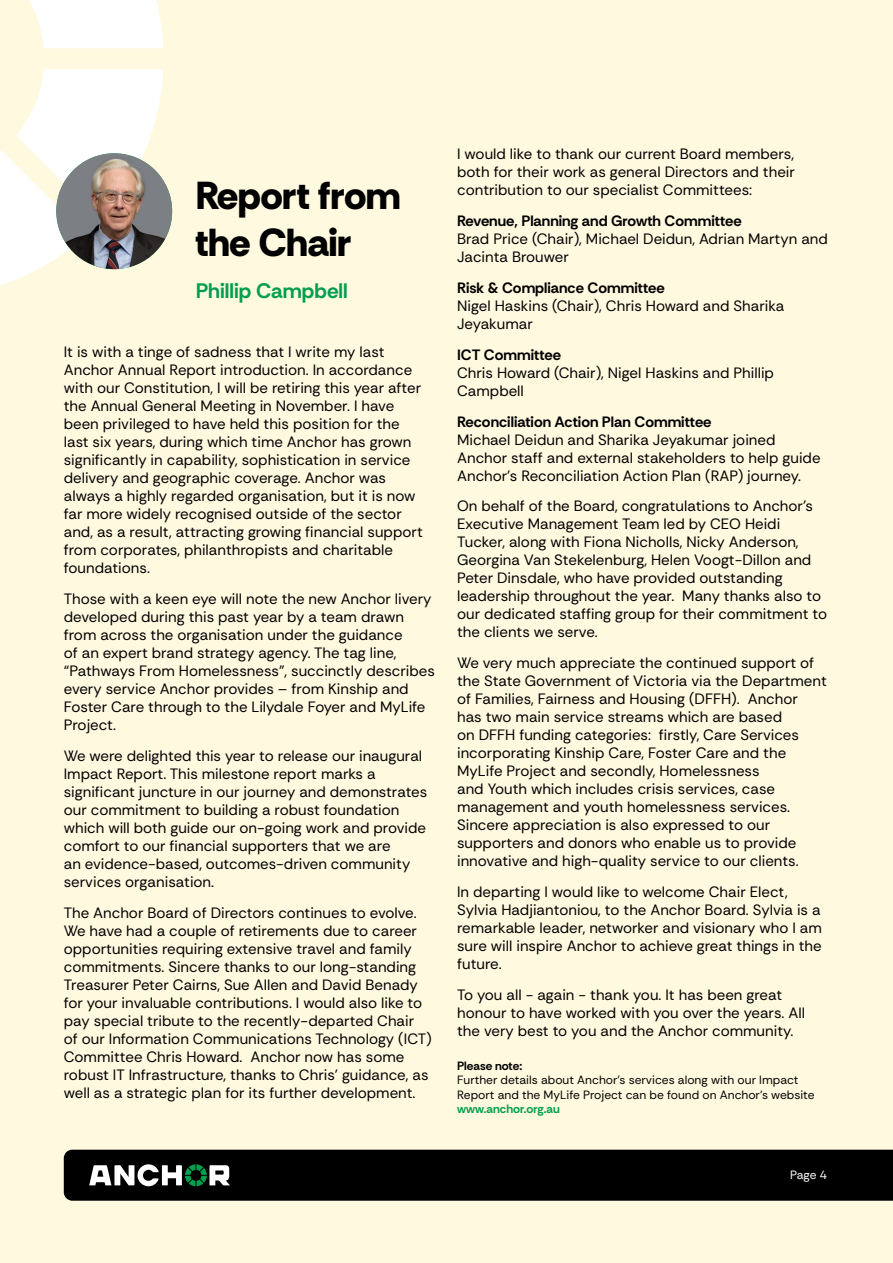
<style>
.page{position:relative;width:893px;height:1263px;background:#fff9e0}
.page>*{position:absolute;margin:0;border:0;box-sizing:border-box;transform-origin:0 0}
.t1{font:800 39px/46.8px "Rethink Sans";color:#000}
.t2{font:700 21px "Rethink Sans";color:#009f4f}
.t3{font:15px/18px "Rethink Sans";color:#000}
.t4{font:700 15px "Rethink Sans";color:#000}
.t5{font:12px/14.4px "Rethink Sans";color:#000}
.t6{font:700 12px "Rethink Sans";color:#009f4f}
.t7{font:700 12px "Rethink Sans";letter-spacing:-.005em;color:#000}
.t8{font:12px "Rethink Sans";color:#fff}
</style>
<div class="page">
<div style="left:64px;top:1150px;width:829px;height:51px;background:#000"></div>
<svg style="left:29px;top:0;width:134px;height:48px"></svg>
<svg style="left:0;top:69px;width:163px;height:217px"></svg>
<img style="left:56px;top:153px;width:116px;height:116px;border-radius:58px">
<h1 class="t1" style="left:196px;top:172px;width:206px">Report from the Chair</h1>
<h2 class="t2" style="left:196px;top:277px;width:154px">Phillip Campbell</h2>
<p class="t3" style="left:64px;top:343px;width:360px">It is with a tinge of sadness that I write my last Anchor Annual Report introduction. In accordance with our Constitution, I will be retiring this year after the Annual General Meeting in November. I have been privileged to have held this position for the last six years, during which time Anchor has grown significantly in capability, sophistication in service delivery and geographic coverage. Anchor was always a highly regarded organisation, but it is now far more widely recognised outside of the sector and, as a result, attracting growing financial support from corporates, philanthropists and charitable foundations.</p>
<p class="t3" style="left:64px;top:590px;width:373px">Those with a keen eye will note the new Anchor livery developed during this past year by a team drawn from across the organisation under the guidance<br>of an expert brand strategy agency. The tag line, “Pathways From Homelessness”, succinctly describes every service Anchor provides – from Kinship and Foster Care through to the Lilydale Foyer and MyLife Project.</p>
<p class="t3" style="left:64px;top:746px;width:365px">We were delighted this year to release our inaugural Impact Report. This milestone report marks a significant juncture in our journey and demonstrates our commitment to building a robust foundation which will both guide our on-going work and provide comfort to our financial supporters that we are<br>an evidence-based, outcomes-driven community services organisation.</p>
<p class="t3" style="left:64px;top:903px;width:370px">The Anchor Board of Directors continues to evolve.<br>We have had a couple of retirements due to career opportunities requiring extensive travel and family commitments. Sincere thanks to our long-standing Treasurer Peter Cairns, Sue Allen and David Benady for your invaluable contributions. I would also like to pay special tribute to the recently-departed Chair of our Information Communications Technology (ICT)<br>Committee Chris Howard. Anchor now has some robust IT Infrastructure, thanks to Chris’ guidance, as well as a strategic plan for its further development.</p>
<p class="t3" style="left:457px;top:145px;width:339px;text-align:justify">I would like to thank our current Board members, both for their work as general Directors and their contribution to our specialist Committees:</p>
<p class="t4" style="left:457px;top:212px;width:286px">Revenue, Planning and Growth Committee</p>
<p class="t3" style="left:457px;top:230px;width:372px">Brad Price (Chair), Michael Deidun, Adrian Martyn and<br>Jacinta Brouwer</p>
<p class="t4" style="left:457px;top:278px;width:209px">Risk &amp; Compliance Committee</p>
<p class="t3" style="left:457px;top:297px;width:329px">Nigel Haskins (Chair), Chris Howard and Sharika<br>Jeyakumar</p>
<p class="t4" style="left:457px;top:345px;width:105px">ICT Committee</p>
<p class="t3" style="left:457px;top:363px;width:318px">Chris Howard (Chair), Nigel Haskins and Phillip<br>Campbell</p>
<p class="t4" style="left:457px;top:412px;width:256px">Reconciliation Action Plan Committee</p>
<p class="t3" style="left:457px;top:430px;width:365px">Michael Deidun and Sharika Jeyakumar joined<br>Anchor staff and external stakeholders to help guide<br>Anchor’s Reconciliation Action Plan (RAP) journey.</p>
<p class="t3" style="left:457px;top:497px;width:372px">On behalf of the Board, congratulations to Anchor’s Executive Management Team led by CEO Heidi Tucker, along with Fiona Nicholls, Nicky Anderson, Georgina Van Stekelenburg, Helen Voogt-Dillon and Peter Dinsdale, who have provided outstanding leadership throughout the year. Many thanks also to our dedicated staffing group for their commitment to the clients we serve.</p>
<p class="t3" style="left:457px;top:654px;width:371px">We very much appreciate the continued support of the State Government of Victoria via the Department of Families, Fairness and Housing (DFFH). Anchor<br>has two main service streams which are based<br>on DFFH funding categories: firstly, Care Services incorporating Kinship Care, Foster Care and the MyLife Project and secondly, Homelessness<br>and Youth which includes crisis services, case management and youth homelessness services.<br>Sincere appreciation is also expressed to our supporters and donors who enable us to provide innovative and high-quality service to our clients.</p>
<p class="t3" style="left:457px;top:882px;width:366px">In departing I would like to welcome Chair Elect, Sylvia Hadjiantoniou, to the Anchor Board. Sylvia is a remarkable leader, networker and visionary who I am sure will inspire Anchor to achieve great things in the future.</p>
<p class="t3" style="left:457px;top:985px;width:349px">To you all - again - thank you. It has been great honour to have worked with you over the years. All the very best to you and the Anchor community.</p>
<p class="t7" style="left:457px;top:1058px;width:67px">Please note:</p>
<p class="t5" style="left:457px;top:1073px;width:359px">Further details about Anchor’s services along with our Impact<br>Report and the MyLife Project can be found on Anchor’s website</p>
<p class="t6" style="left:457px;top:1101px;width:104px">www.anchor.org.au</p>
<p class="t8" style="left:790px;top:1167px;width:38px">Page 4</p>
</div>
